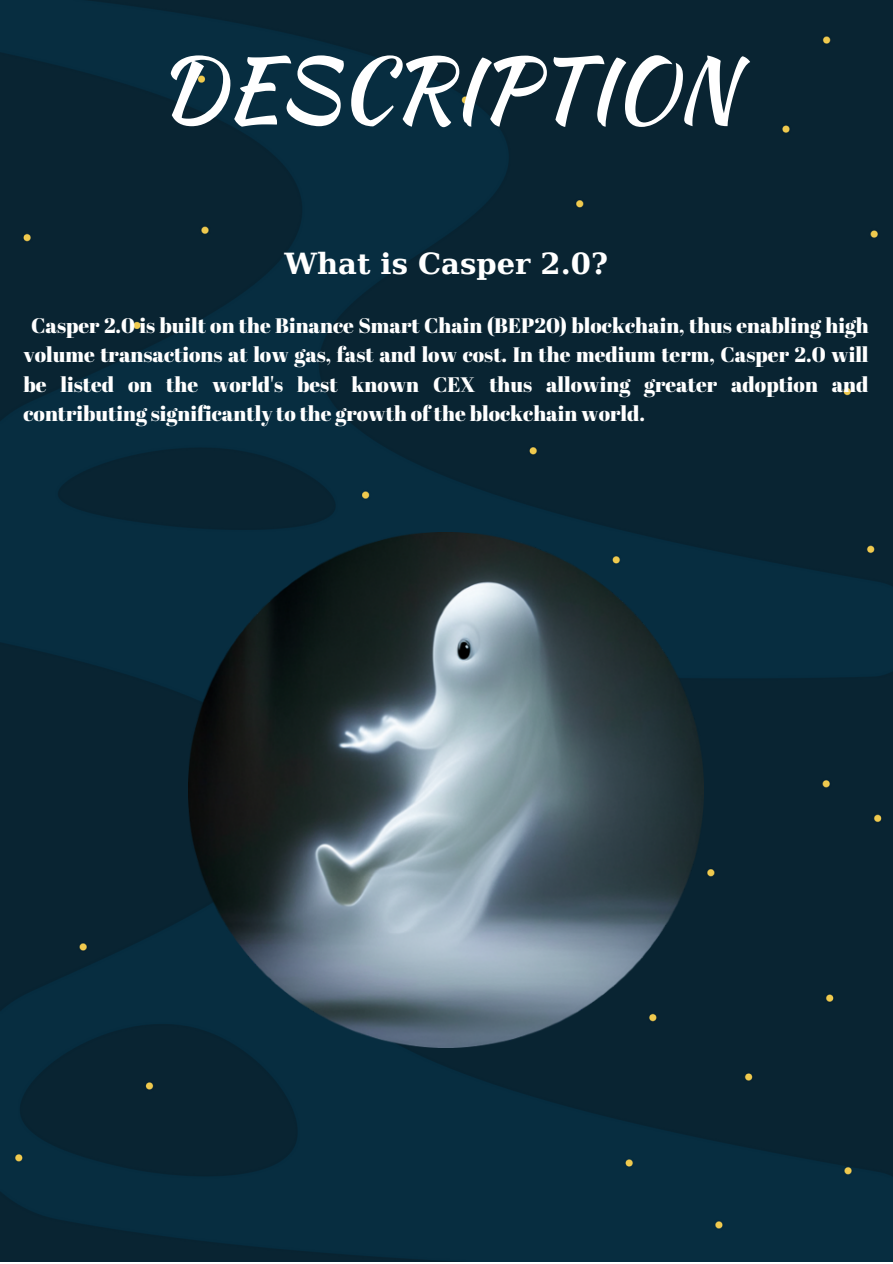
<style>
.page{position:relative;width:893px;height:1264px;background:#fff}
.page>*{position:absolute;margin:0;border:0;box-sizing:border-box;transform-origin:0 0}
.t1{font:86.85px "Kaushan Script";color:#fff}
.t2{font:700 28.95px "DejaVu Serif";color:#fff}
.t3{font:21px/29.2px "Abril Fatface";color:#fff;text-align:justify}
</style>
<div class="page">
<img style="left:0;top:0;width:892px;height:1261px">
<img style="left:189px;top:532px;width:515px;height:515px">
<p class="t1" style="left:157px;top:25px;width:580px">DESCRIPTION</p>
<p class="t2" style="left:284px;top:247px;width:325px">What is Casper 2.0?</p>
<p class="t3" style="left:23px;top:310px;width:846px;text-indent:8px">Casper 2.0 is built on the Binance Smart Chain (BEP20) blockchain, thus enabling high volume transactions at low gas, fast and low cost. In the medium term, Casper 2.0 will be listed on the world's best known CEX thus allowing greater adoption and contributing significantly to the growth of the blockchain world.</p>
</div>
